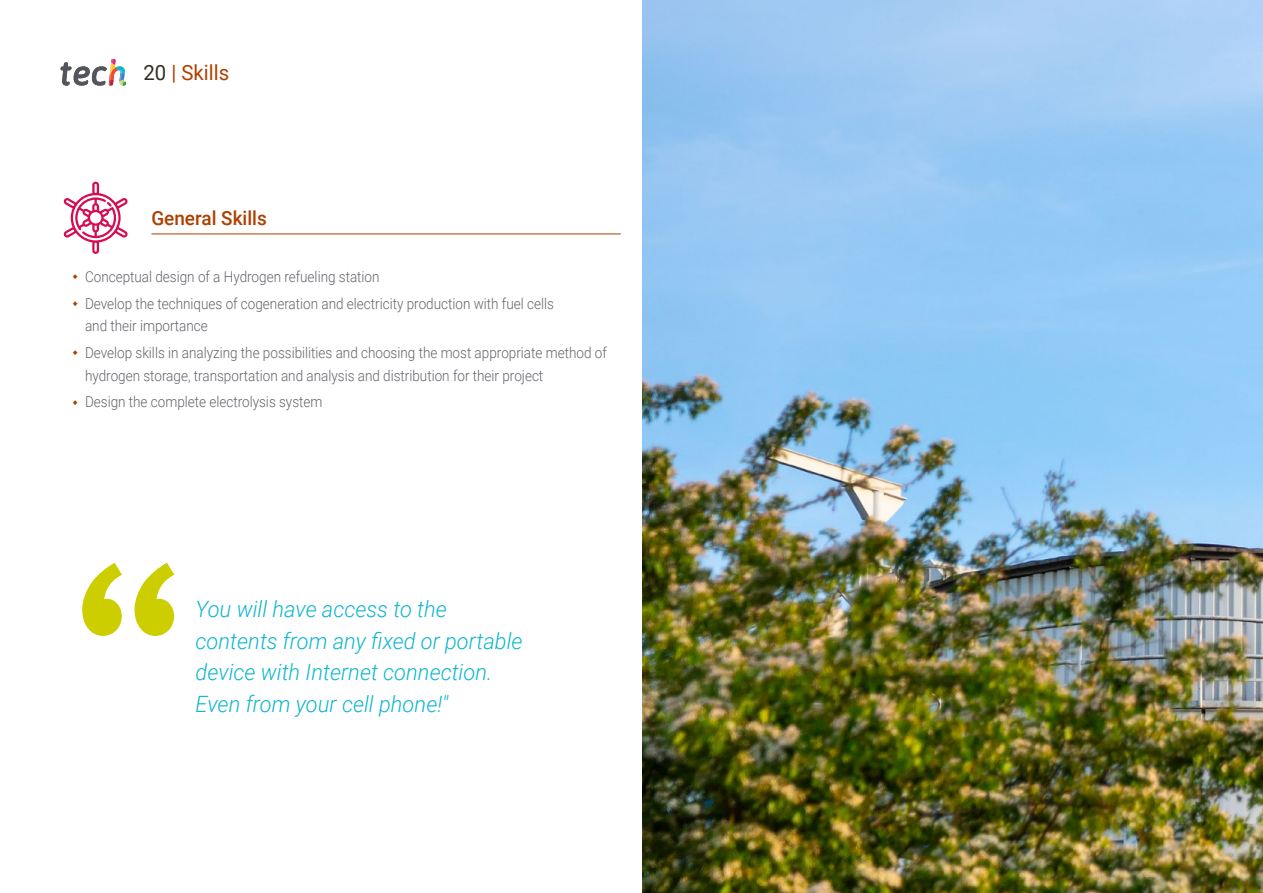
<style>
.page{position:relative;width:1263px;height:893px;background:#fff}
.page>*{position:absolute;margin:0;border:0;box-sizing:border-box;transform-origin:0 0}
.t1{font:italic 300 22.5px/31.5px "Roboto";color:#0fb6cf}
.t2{font:21px "Roboto";color:#ae4000}
.t3{font:500 19.5px "Roboto";color:#ae4000}
.t4{font:300 15px/26.7px "Roboto";color:#61646a;scale:.9 1}
.s1{color:#312e20}
</style>
<div class="page">
<hr style="left:151px;top:234px;width:470px;height:1px;background:#ae4000">
<svg style="left:63px;top:182px;width:65px;height:72px"></svg>
<img style="left:642px;top:0;width:621px;height:893px">
<svg style="left:82px;top:563px;width:92px;height:73px"></svg>
<svg style="left:61px;top:59px;width:65px;height:27px"></svg>
<h2 class="t2" style="left:144px;top:57px;width:87px"><span class="s1">20</span> | Skills</h2>
<h3 class="t3" style="left:151px;top:205px;width:117px">General Skills</h3>
<p class="t4" style="left:85px;top:263px;width:522px">Conceptual design of a Hydrogen refueling station<br>Develop the techniques of cogeneration and electricity production with fuel cells</p>
<p class="t4" style="left:85px;top:312px;width:581px">and their importance<br>Develop skills in analyzing the possibilities and choosing the most appropriate method of</p>
<p class="t4" style="left:85px;top:361px;width:511px">hydrogen storage, transportation and analysis and distribution for their project<br>Design the complete electrolysis system</p>
<h1 class="t1" style="left:196px;top:593px;width:329px">You will have access to the contents from any fixed or portable device with Internet connection.<br>Even from your cell phone!"</h1>
</div>
